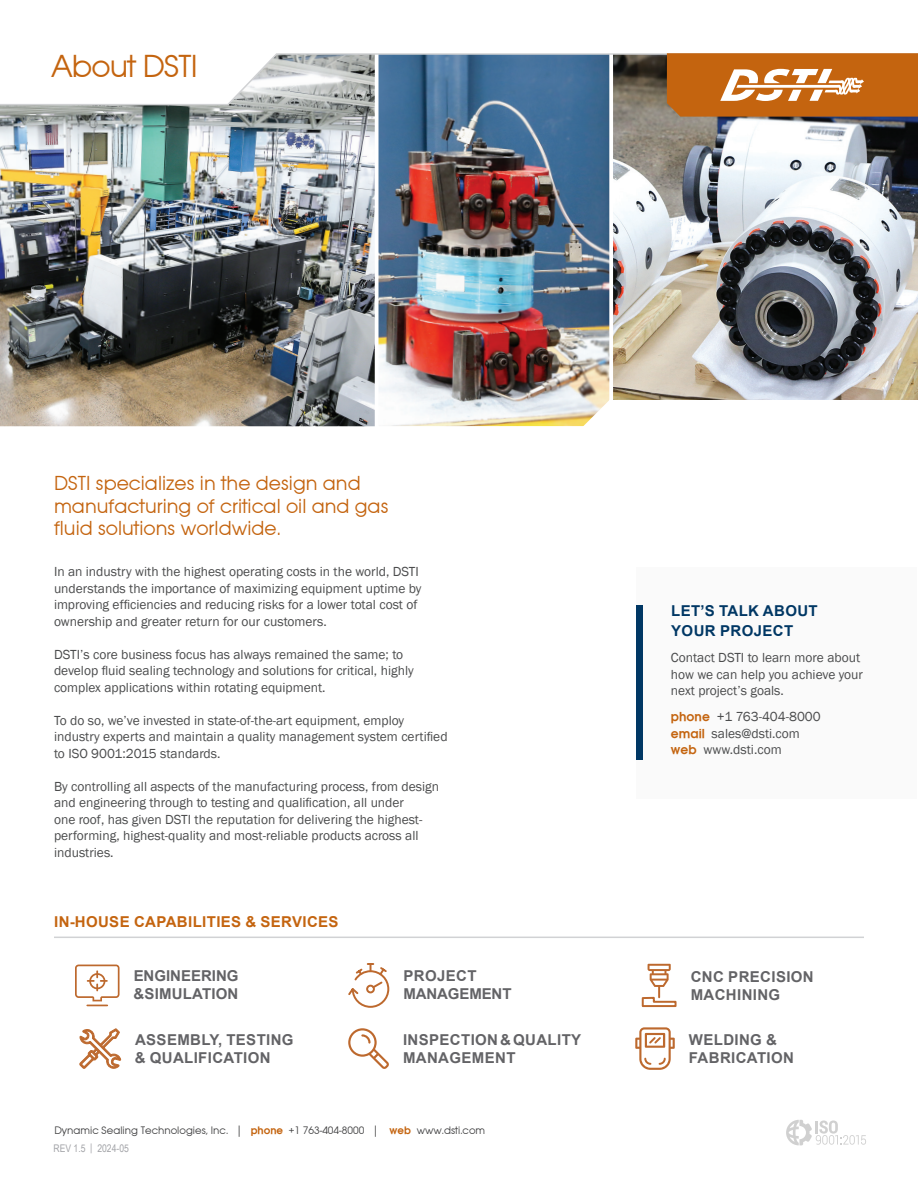
<style>
.page{position:relative;width:918px;height:1188px;background:#fff}
.page>*{position:absolute;margin:0;border:0;box-sizing:border-box;transform-origin:0 0}
.t1{font:33px "Avant Garde ITCTT Book";letter-spacing:-.025em;color:#c4640f}
.t2{font:21px/22.5px "Avant Garde ITCTT Book";color:#c4640f}
.t3{font:700 15px/18px "Arial";letter-spacing:.025em;color:#636366}
.t4{font:700 15px "Arial";letter-spacing:.025em;color:#c4640f}
.t5{font:700 15px/19.5px "Arial";letter-spacing:.025em;color:#003764}
.t6{font:700 15px/18px "Arial";color:#636366}
.t7{font:700 15px/18px "Arial";letter-spacing:-.01em;color:#636366}
.t8{font:13.5px/16.5px "Franklin Gothic";color:#4b4c4d}
.t9{font:11.25px "Avant Garde ITCTT Book";color:#3e3e3f}
.t10{font:10.5px "Arial Narrow";color:#a3a4a8}
.s1{font-family:"Avant Garde ITCTT Demi";color:#c4640f}
</style>
<div class="page">
<svg style="left:786px;top:1120px;width:80px;height:25px"></svg>
<img style="left:615px;top:117px;width:303px;height:282px">
<img style="left:0;top:117px;width:373px;height:309px">
<img style="left:373px;top:117px;width:242px;height:310px">
<svg style="left:0;top:53px;width:918px;height:64px"></svg>
<svg style="left:75px;top:965px;width:45px;height:41px"></svg>
<svg style="left:348px;top:963px;width:42px;height:45px"></svg>
<svg style="left:348px;top:1028px;width:41px;height:41px"></svg>
<svg style="left:635px;top:1027px;width:40px;height:43px"></svg>
<svg style="left:641px;top:964px;width:36px;height:44px"></svg>
<svg style="left:79px;top:1028px;width:42px;height:41px"></svg>
<hr style="left:54px;top:937px;width:810px;height:1px;background:#d1d2d4">
<div style="left:637px;top:567px;width:280px;height:231px;background:#fafafa"></div>
<div style="left:637px;top:605px;width:6px;height:155px;background:#003764"></div>
<p class="t1" style="left:51px;top:47px;width:148px">About DSTI</p>
<p class="t2" style="left:54px;top:472px;width:336px">DSTI specializes in the design and manufacturing of critical oil and gas fluid solutions worldwide.</p>
<p class="t8" style="left:54px;top:564px;width:369px">In an industry with the highest operating costs in the world, DSTI understands the importance of maximizing equipment uptime by improving efficiencies and reducing risks for a lower total cost of ownership and greater return for our customers.</p>
<p class="t8" style="left:54px;top:646px;width:361px">DSTI’s core business focus has always remained the same; to develop fluid sealing technology and solutions for critical, highly complex applications within rotating equipment.</p>
<p class="t8" style="left:54px;top:712px;width:395px">To do so, we’ve invested in state-of-the-art equipment, employ industry experts and maintain a quality management system certified to ISO 9001:2015 standards.</p>
<p class="t8" style="left:54px;top:778px;width:387px">By controlling all aspects of the manufacturing process, from design and engineering through to testing and qualification, all under<br>one roof, has given DSTI the reputation for delivering the highest&shy;performing, highest-quality and most-reliable products across all industries.</p>
<p class="t4" style="left:54px;top:911px;width:286px">IN-HOUSE CAPABILITIES &amp; SERVICES</p>
<p class="t5" style="left:671px;top:602px;width:148px">LET’S TALK ABOUT<br>YOUR PROJECT</p>
<p class="t8" style="left:671px;top:650px;width:193px">Contact DSTI to learn more about how we can help you achieve your next project’s goals.</p>
<p class="t8" style="left:671px;top:709px;width:151px"><span class="s1">phone</span> +1 763-404-8000</p>
<p class="t8" style="left:671px;top:725px;width:130px"><span class="s1">email</span> sales@dsti.com</p>
<p class="t8" style="left:671px;top:742px;width:112px"><span class="s1">web</span> www.dsti.com</p>
<p class="t6" style="left:133px;top:967px;width:107px">ENGINEERING &amp; SIMULATION</p>
<p class="t7" style="left:403px;top:967px;width:110px">PROJECT<br>MANAGEMENT</p>
<p class="t3" style="left:403px;top:1031px;width:180px">INSPECTION &amp; QUALITY<br>MANAGEMENT</p>
<p class="t3" style="left:689px;top:1031px;width:107px">WELDING &amp;<br>FABRICATION</p>
<p class="t3" style="left:691px;top:968px;width:125px">CNC PRECISION<br>MACHINING</p>
<p class="t3" style="left:135px;top:1031px;width:160px">ASSEMBLY, TESTING &amp; QUALIFICATION</p>
<p class="t9" style="left:54px;top:1123px;width:432px">Dynamic Sealing Technologies, Inc. | <span class="s1">phone</span> +1 763-404-8000 | <span class="s1">web</span> www.dsti.com</p>
<p class="t10" style="left:53px;top:1140px;width:77px">REV 1.5 | 2024-05</p>
</div>
